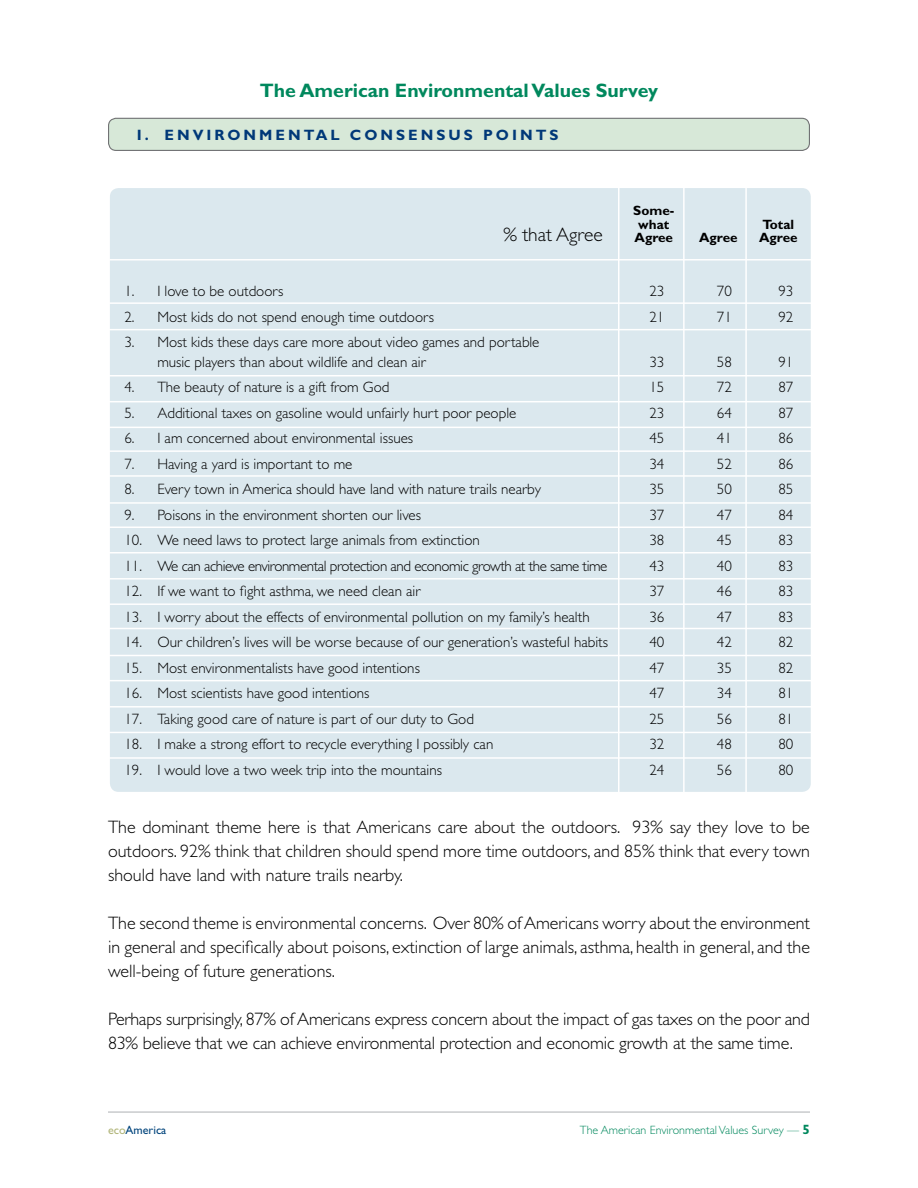
<style>
.page{position:relative;width:918px;height:1188px;background:#fff}
.page>*{position:absolute;margin:0;border:0;box-sizing:border-box;transform-origin:0 0}
.t1{font:700 19.5px "Gill Sans";color:#00885d}
.t2{font:300 19.5px "Gill Sans";color:#000}
.t3{font:300 18px/24px "Gill Sans";letter-spacing:-.01em;color:#000;text-align:justify}
.t4{font:300 15px/19.5px "Gill Sans";color:#000}
.t5{font:300 15px "Gill Sans";letter-spacing:-.03em;color:#000}
.t6{font:700 15px "Gill Sans";letter-spacing:.2em;color:#003878}
.t7{font:700 13.5px/13.5px "Gill Sans";color:#000;text-align:center}
.t8{font:300 12px "Gill Sans";color:#00885d}
.t9{font:12px "Gill Sans";color:#00447c}
.s1{color:#b1b579}
.s2{font-weight:700;font-size:13.5px}
</style>
<div class="page">
<hr style="left:108px;top:1111px;width:702px;height:2px;background:#b7b9bc">
<div style="left:110px;top:188px;width:701px;height:604px;background:#d5e4eb;border-radius:9px"></div>
<div style="left:109px;top:118px;width:700px;height:32px;background:#d7e8d8;border-radius:8px"></div>
<div style="left:108px;top:118px;width:702px;height:33px;border:1px solid #58595b;border-radius:8px"></div>
<hr style="left:108px;top:259px;width:710px;height:2px;background:#fff">
<hr style="left:683px;top:183px;width:2px;height:617px;background:#fff">
<hr style="left:745px;top:183px;width:2px;height:617px;background:#fff">
<hr style="left:618px;top:183px;width:2px;height:617px;background:#fff">
<hr style="left:108px;top:302px;width:710px;height:2px;background:#fff">
<hr style="left:108px;top:329px;width:710px;height:1px;background:#fff">
<hr style="left:108px;top:375px;width:710px;height:1px;background:#fff">
<hr style="left:108px;top:401px;width:710px;height:1px;background:#fff">
<hr style="left:108px;top:427px;width:710px;height:1px;background:#fff">
<hr style="left:108px;top:450px;width:710px;height:2px;background:#fff">
<hr style="left:108px;top:475px;width:710px;height:2px;background:#fff">
<hr style="left:108px;top:502px;width:710px;height:2px;background:#fff">
<hr style="left:108px;top:526px;width:710px;height:2px;background:#fff">
<hr style="left:108px;top:552px;width:710px;height:2px;background:#fff">
<hr style="left:108px;top:578px;width:710px;height:2px;background:#fff">
<hr style="left:108px;top:603px;width:710px;height:2px;background:#fff">
<hr style="left:108px;top:628px;width:710px;height:1px;background:#fff">
<hr style="left:108px;top:655px;width:710px;height:1px;background:#fff">
<hr style="left:108px;top:680px;width:710px;height:1px;background:#fff">
<hr style="left:108px;top:706px;width:710px;height:2px;background:#fff">
<hr style="left:108px;top:732px;width:710px;height:1px;background:#fff">
<hr style="left:108px;top:757px;width:710px;height:2px;background:#fff">
<h1 class="t1" style="left:260px;top:79px;width:400px">The American Environmental Values Survey</h1>
<p class="t6" style="left:137px;top:126px;width:423px">I. ENVIRONMENTAL CONSENSUS POINTS</p>
<p class="t7" style="left:633px;top:204px;width:43px">Some&shy;what</p>
<p class="t7" style="left:762px;top:218px;width:33px">Total</p>
<h1 class="t2" style="left:503px;top:223px;width:101px">% that Agree</h1>
<p class="t7" style="left:635px;top:231px;width:40px">Agree</p>
<p class="t7" style="left:699px;top:231px;width:40px">Agree</p>
<p class="t7" style="left:759px;top:231px;width:40px">Agree</p>
<p class="t4" style="left:124px;top:281px;width:161px">1. I love to be outdoors</p>
<p class="t4" style="left:649px;top:281px;width:16px">23</p>
<p class="t4" style="left:717px;top:281px;width:16px">70</p>
<p class="t4" style="left:778px;top:281px;width:16px">93</p>
<p class="t4" style="left:124px;top:307px;width:311px">2. Most kids do not spend enough time outdoors</p>
<p class="t4" style="left:649px;top:307px;width:16px">21</p>
<p class="t4" style="left:717px;top:307px;width:16px">71</p>
<p class="t4" style="left:778px;top:307px;width:16px">92</p>
<p class="t4" style="left:157px;top:332px;width:384px;text-indent:-33px">3. Most kids these days care more about video games and portable music players than about wildlife and clean air</p>
<p class="t4" style="left:649px;top:352px;width:16px">33</p>
<p class="t4" style="left:717px;top:352px;width:16px">58</p>
<p class="t4" style="left:778px;top:352px;width:16px">91</p>
<p class="t4" style="left:124px;top:377px;width:267px">4. The beauty of nature is a gift from God</p>
<p class="t4" style="left:649px;top:377px;width:16px">15</p>
<p class="t4" style="left:717px;top:377px;width:16px">72</p>
<p class="t4" style="left:778px;top:377px;width:16px">87</p>
<p class="t4" style="left:124px;top:403px;width:394px">5. Additional taxes on gasoline would unfairly hurt poor people</p>
<p class="t4" style="left:649px;top:403px;width:16px">23</p>
<p class="t4" style="left:717px;top:403px;width:16px">64</p>
<p class="t4" style="left:778px;top:403px;width:16px">87</p>
<p class="t4" style="left:124px;top:428px;width:290px">6. I am concerned about environmental issues</p>
<p class="t4" style="left:649px;top:428px;width:16px">45</p>
<p class="t4" style="left:717px;top:428px;width:16px">41</p>
<p class="t4" style="left:778px;top:428px;width:16px">86</p>
<p class="t4" style="left:124px;top:454px;width:230px">7. Having a yard is important to me</p>
<p class="t4" style="left:649px;top:454px;width:16px">34</p>
<p class="t4" style="left:717px;top:454px;width:16px">52</p>
<p class="t4" style="left:778px;top:454px;width:16px">86</p>
<p class="t4" style="left:124px;top:479px;width:418px">8. Every town in America should have land with nature trails nearby</p>
<p class="t4" style="left:649px;top:479px;width:16px">35</p>
<p class="t4" style="left:717px;top:479px;width:16px">50</p>
<p class="t4" style="left:778px;top:479px;width:16px">85</p>
<p class="t4" style="left:124px;top:505px;width:298px">9. Poisons in the environment shorten our lives</p>
<p class="t4" style="left:649px;top:505px;width:16px">37</p>
<p class="t4" style="left:717px;top:505px;width:16px">47</p>
<p class="t4" style="left:778px;top:505px;width:16px">84</p>
<p class="t4" style="left:124px;top:530px;width:357px">10. We need laws to protect large animals from extinction</p>
<p class="t4" style="left:649px;top:530px;width:16px">38</p>
<p class="t4" style="left:717px;top:530px;width:16px">45</p>
<p class="t4" style="left:778px;top:530px;width:16px">83</p>
<p class="t5" style="left:124px;top:557px;width:485px">11. We can achieve environmental protection and economic growth at the same time</p>
<p class="t4" style="left:649px;top:556px;width:16px">43</p>
<p class="t4" style="left:717px;top:556px;width:16px">40</p>
<p class="t4" style="left:778px;top:556px;width:16px">83</p>
<p class="t4" style="left:124px;top:581px;width:298px">12. If we want to fight asthma, we need clean air</p>
<p class="t4" style="left:649px;top:581px;width:16px">37</p>
<p class="t4" style="left:717px;top:581px;width:16px">46</p>
<p class="t4" style="left:778px;top:581px;width:16px">83</p>
<p class="t4" style="left:124px;top:607px;width:467px">13. I worry about the effects of environmental pollution on my family’s health</p>
<p class="t4" style="left:649px;top:607px;width:16px">36</p>
<p class="t4" style="left:717px;top:607px;width:16px">47</p>
<p class="t4" style="left:778px;top:607px;width:16px">83</p>
<p class="t4" style="left:124px;top:632px;width:485px">14. Our children’s lives will be worse because of our generation’s wasteful habits</p>
<p class="t4" style="left:649px;top:632px;width:16px">40</p>
<p class="t4" style="left:717px;top:632px;width:16px">42</p>
<p class="t4" style="left:778px;top:632px;width:16px">82</p>
<p class="t4" style="left:124px;top:658px;width:297px">15. Most environmentalists have good intentions</p>
<p class="t4" style="left:649px;top:658px;width:16px">47</p>
<p class="t4" style="left:717px;top:658px;width:16px">35</p>
<p class="t4" style="left:778px;top:658px;width:16px">82</p>
<p class="t4" style="left:124px;top:683px;width:247px">16. Most scientists have good intentions</p>
<p class="t4" style="left:649px;top:683px;width:16px">47</p>
<p class="t4" style="left:717px;top:683px;width:16px">34</p>
<p class="t4" style="left:778px;top:683px;width:16px">81</p>
<p class="t4" style="left:124px;top:709px;width:351px">17. Taking good care of nature is part of our duty to God</p>
<p class="t4" style="left:649px;top:709px;width:16px">25</p>
<p class="t4" style="left:717px;top:709px;width:16px">56</p>
<p class="t4" style="left:778px;top:709px;width:16px">81</p>
<p class="t4" style="left:124px;top:734px;width:371px">18. I make a strong effort to recycle everything I possibly can</p>
<p class="t4" style="left:649px;top:734px;width:16px">32</p>
<p class="t4" style="left:717px;top:734px;width:16px">48</p>
<p class="t4" style="left:778px;top:734px;width:16px">80</p>
<p class="t4" style="left:124px;top:760px;width:319px">19. I would love a two week trip into the mountains</p>
<p class="t4" style="left:649px;top:760px;width:16px">24</p>
<p class="t4" style="left:717px;top:760px;width:16px">56</p>
<p class="t4" style="left:778px;top:760px;width:16px">80</p>
<p class="t3" style="left:108px;top:815px;width:703px">The dominant theme here is that Americans care about the outdoors. 93% say they love to be outdoors. 92% think that children should spend more time outdoors, and 85% think that every town should have land with nature trails nearby.</p>
<p class="t3" style="left:108px;top:911px;width:703px">The second theme is environmental concerns. Over 80% of Americans worry about the environment in general and specifically about poisons, extinction of large animals, asthma, health in general, and the well-being of future generations.</p>
<p class="t3" style="left:108px;top:1007px;width:703px">Perhaps surprisingly, 87% of Americans express concern about the impact of gas taxes on the poor and<br>83% believe that we can achieve environmental protection and economic growth at the same time.</p>
<p class="t9" style="left:108px;top:1123px;width:60px"><span class="s1">eco</span>America</p>
<p class="t8" style="left:580px;top:1123px;width:232px">The American Environmental Values Survey — <span class="s2">5</span></p>
</div>
